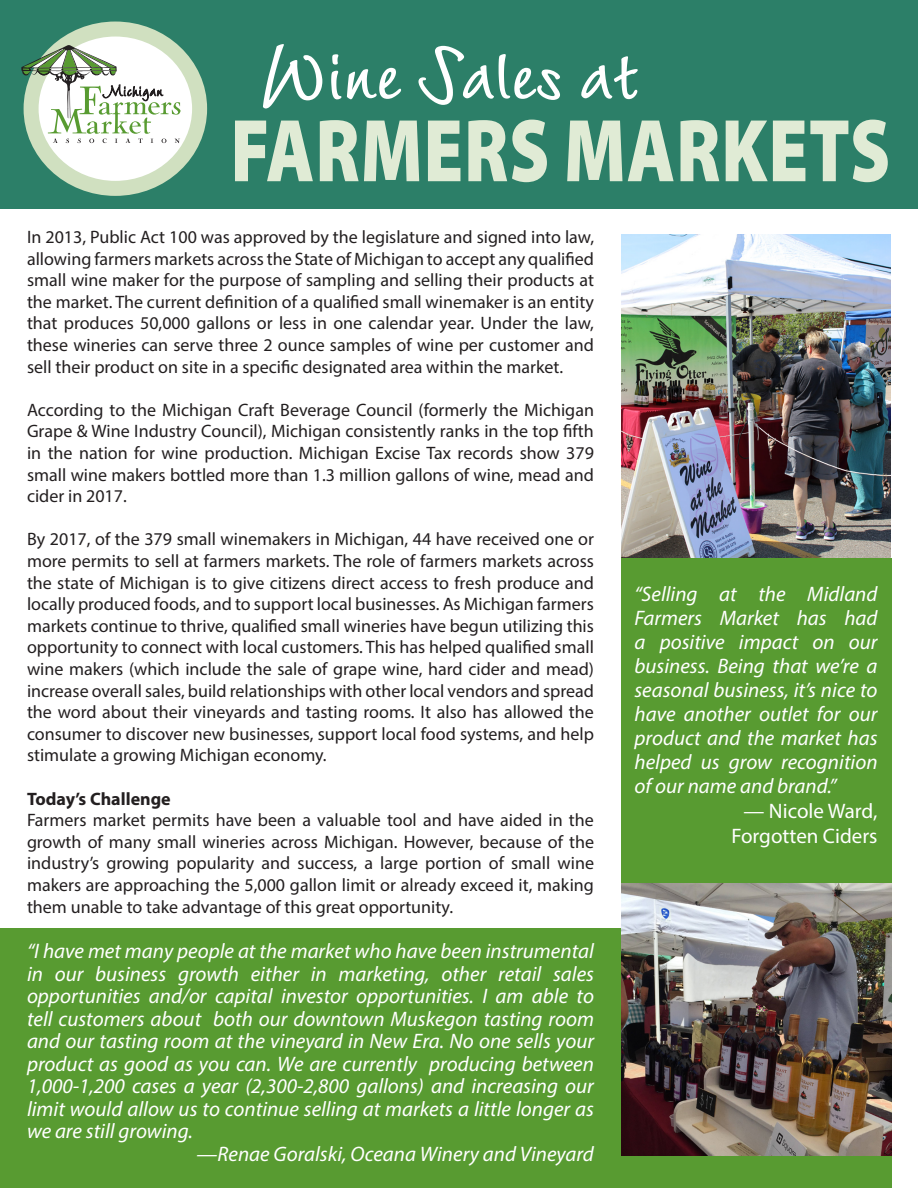
<style>
.page{position:relative;width:918px;height:1188px;background:#fff}
.page>*{position:absolute;margin:0;border:0;box-sizing:border-box;transform-origin:0 0}
.t1{font:900 90px "Myriad Pro";letter-spacing:.01em;color:#e0ebd5;scale:.8 1}
.t2{font:700 90px "LT Wiesbaden Swing";color:#fff}
.t3{font:italic 21px/24px "Myriad Pro";color:#fff;text-align:justify}
.t4{font:21px "Myriad Pro";color:#fff}
.Body{font:18px/21.6px "Myriad Pro";color:#231f20;text-align:justify}
.Body-2{font:700 18px "Myriad Pro";color:#231f20}
</style>
<div class="page">
<img style="left:621px;top:235px;width:270px;height:323px">
<div style="left:0;top:0;width:918px;height:208px;background:#2c7f68"></div>
<svg style="left:31px;top:29px;width:169px;height:159px;background:#f4f7f0"></svg>
<div style="left:24px;top:22px;width:183px;height:174px;border:15px solid #d0e0c0;border-radius:50%"></div>
<svg style="left:22px;top:45px;width:158px;height:98px;background:#cedbcb"></svg>
<div style="left:621px;top:558px;width:270px;height:385px;background:#589b31"></div>
<div style="left:0;top:929px;width:891px;height:259px;background:#589b31"></div>
<img style="left:621px;top:884px;width:270px;height:272px">
<p class="t2" style="left:261px;top:13px;width:380px">Wine Sales at</p>
<p class="t1" style="left:231px;top:91px;width:826px">FARMERS MARKETS</p>
<p class="Body" style="left:27px;top:226px;width:569px">In 2013, Public Act 100 was approved by the legislature and signed into law, allowing farmers markets across the State of Michigan to accept any qualified small wine maker for the purpose of sampling and selling their products at the market. The current definition of a qualified small winemaker is an entity that produces 50,000 gallons or less in one calendar year. Under the law, these wineries can serve three 2 ounce samples of wine per customer and sell their product on site in a specific designated area within the market.</p>
<p class="Body" style="left:27px;top:399px;width:569px">According to the Michigan Craft Beverage Council (formerly the Michigan Grape &amp; Wine Industry Council), Michigan consistently ranks in the top fifth in the nation for wine production. Michigan Excise Tax records show 379 small wine makers bottled more than 1.3 million gallons of wine, mead and cider in 2017.</p>
<p class="Body" style="left:27px;top:528px;width:569px">By 2017, of the 379 small winemakers in Michigan, 44 have received one or more permits to sell at farmers markets. The role of farmers markets across the state of Michigan is to give citizens direct access to fresh produce and locally produced foods, and to support local businesses. As Michigan farmers markets continue to thrive, qualified small wineries have begun utilizing this opportunity to connect with local customers. This has helped qualified small wine makers (which include the sale of grape wine, hard cider and mead) increase overall sales, build relationships with other local vendors and spread the word about their vineyards and tasting rooms. It also has allowed the consumer to discover new businesses, support local food systems, and help stimulate a growing Michigan economy.</p>
<p class="Body-2" style="left:27px;top:787px;width:145px">Today’s Challenge</p>
<p class="Body" style="left:27px;top:809px;width:569px">Farmers market permits have been a valuable tool and have aided in the growth of many small wineries across Michigan. However, because of the industry’s growing popularity and success, a large portion of small wine makers are approaching the 5,000 gallon limit or already exceed it, making them unable to take advantage of this great opportunity.</p>
<p class="t3" style="left:27px;top:939px;width:569px;line-height:22.5px">“I have met many people at the market who have been instrumental in our business growth either in marketing, other retail sales opportunities and/or capital investor opportunities. I am able to tell customers about both our downtown Muskegon tasting room and our tasting room at the vineyard in New Era. No one sells your product as good as you can. We are currently producing between 1,000-1,200 cases a year (2,300-2,800 gallons) and increasing our limit would allow us to continue selling at markets a little longer as we are still growing.</p>
<p class="t3" style="left:197px;top:1141px;width:399px">—Renae Goralski, Oceana Winery and Vineyard</p>
<p class="t3" style="left:634px;top:581px;width:245px">“Selling at the Midland Farmers Market has had a positive impact on our business. Being that we’re a seasonal business, it’s nice to have another outlet for our product and the market has helped us grow recognition of our name and brand.”</p>
<p class="t4" style="left:743px;top:798px;width:136px">— Nicole Ward,</p>
<p class="t4" style="left:732px;top:823px;width:148px">Forgotten Ciders</p>
</div>
